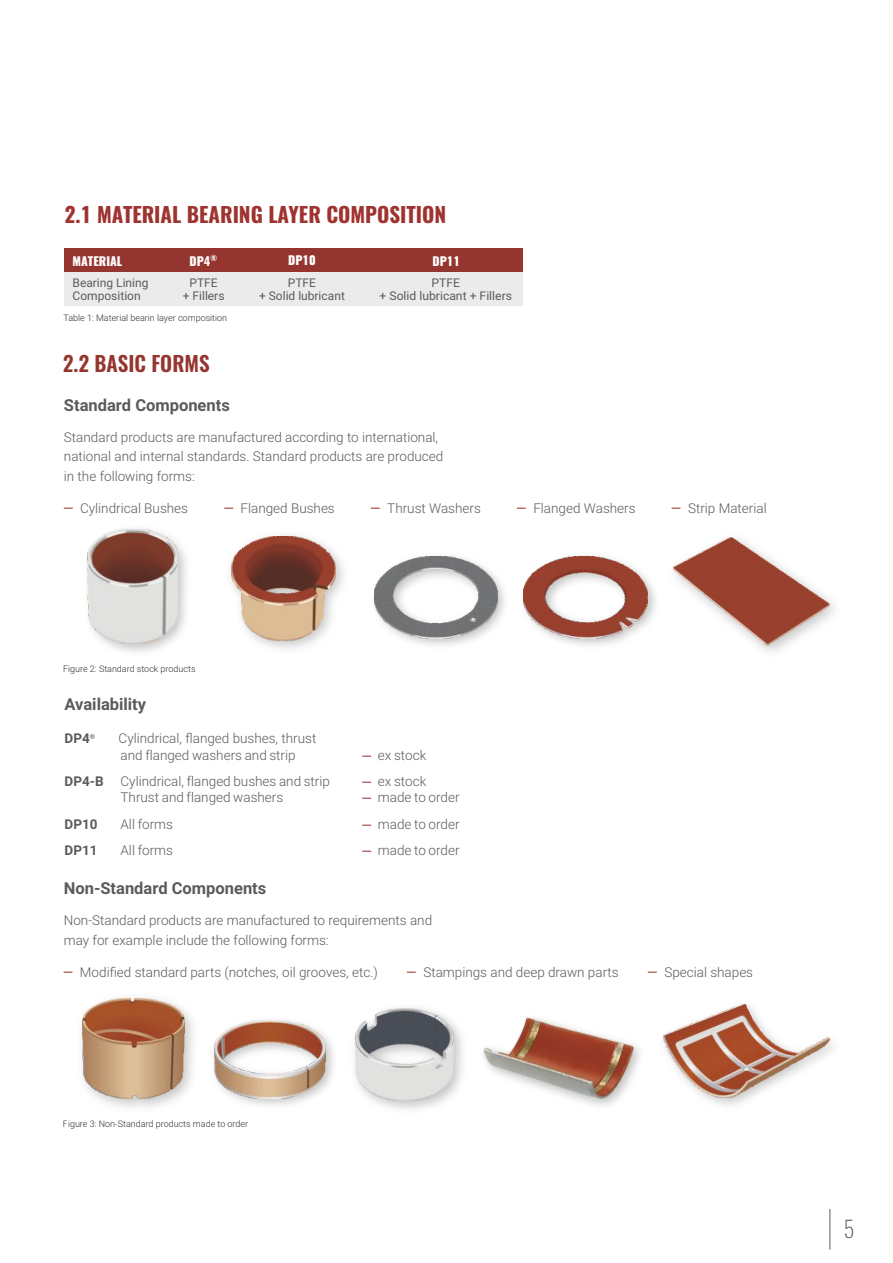
<style>
.page{position:relative;width:893px;height:1263px;background:#fff}
.page>*{position:absolute;margin:0;border:0;box-sizing:border-box;transform-origin:0 0}
.t1{font:200 22.5px "Oswald";color:#5c5b5b}
.t2{font:700 21px "Oswald";color:#9f3330}
.t3{font:600 21px "Oswald";color:#953530}
.t4{font:700 16.5px "Roboto";color:#5c5b5b}
.t5{font:300 13.5px/19.5px "Roboto";color:#5c5b5b}
.t6{font:700 13.5px "Roboto";color:#5c5b5b}
.t7{font:12px/12.9px "Roboto";color:#5c5b5b;text-align:center}
.t8{font:800 12px "Oswald";color:#fefefe}
.t9{font:300 9px "Roboto";color:#2e2e2d}
.t10{font:800 7.5px "Oswald";color:#fefefe}
.t11{font:700 6.75px "Roboto";color:#5c5b5b}
.s1{font-weight:400;color:#953530}
.s2{font-weight:400;color:#9f3330}
.s3{font-weight:700}
</style>
<div class="page">
<hr style="left:829px;top:1209px;width:1px;height:40px;background:#5c5b5b">
<div style="left:64px;top:272px;width:459px;height:34px;background:#ebebeb"></div>
<div style="left:64px;top:249px;width:459px;height:23px;background:#953530"></div>
<img style="left:88px;top:529px;width:90px;height:115px">
<img style="left:230px;top:535px;width:114px;height:114px">
<img style="left:231px;top:536px;width:104px;height:105px">
<img style="left:374px;top:579px;width:131px;height:67px">
<img style="left:375px;top:556px;width:122px;height:82px">
<img style="left:523px;top:581px;width:132px;height:65px">
<img style="left:524px;top:556px;width:124px;height:82px">
<img style="left:673px;top:537px;width:157px;height:109px">
<img style="left:704px;top:1042px;width:129px;height:64px">
<img style="left:663px;top:1004px;width:167px;height:93px">
<img style="left:81px;top:998px;width:112px;height:110px">
<img style="left:82px;top:999px;width:102px;height:100px">
<img style="left:213px;top:1020px;width:121px;height:85px">
<img style="left:214px;top:1021px;width:112px;height:77px">
<img style="left:355px;top:1009px;width:99px;height:92px">
<img style="left:483px;top:1045px;width:157px;height:61px">
<img style="left:484px;top:1017px;width:149px;height:81px">
<h2 class="t2" style="left:64px;top:200px;width:383px">2.1 MATERIAL BEARING LAYER COMPOSITION</h2>
<p class="t8" style="left:73px;top:252px;width:51px">MATERIAL</p>
<p class="t10" style="left:211px;top:253px;width:8px">®</p>
<p class="t8" style="left:190px;top:252px;width:22px">DP4</p>
<p class="t8" style="left:288px;top:252px;width:29px">DP10</p>
<p class="t8" style="left:433px;top:252px;width:29px">DP11</p>
<p class="t7" style="left:73px;top:277px;width:77px;text-align:left">Bearing Lining<br>Composition</p>
<p class="t7" style="left:183px;top:277px;width:43px">PTFE<br>+ Fillers</p>
<p class="t7" style="left:259px;top:277px;width:87px">PTFE<br>+ Solid lubricant</p>
<p class="t7" style="left:380px;top:277px;width:134px">PTFE<br>+ Solid lubricant + Fillers</p>
<p class="t9" style="left:64px;top:314px;width:165px">Table 1: Material bearin layer composition</p>
<h2 class="t3" style="left:63px;top:349px;width:148px">2.2 BASIC FORMS</h2>
<p class="t4" style="left:64px;top:393px;width:167px">Standard Components</p>
<p class="t5" style="left:64px;top:429px;width:381px">Standard products are manufactured according to international, national and internal standards. Standard products are produced in the following forms:</p>
<p class="t5" style="left:63px;top:500px;width:127px"><span class="s1">—</span> Cylindrical Bushes</p>
<p class="t5" style="left:223px;top:500px;width:113px"><span class="s1">—</span> Flanged Bushes</p>
<p class="t5" style="left:370px;top:500px;width:112px"><span class="s1">—</span> Thrust Washers</p>
<p class="t5" style="left:516px;top:500px;width:121px"><span class="s1">—</span> Flanged Washers</p>
<p class="t5" style="left:671px;top:500px;width:97px"><span class="s1">—</span> Strip Material</p>
<p class="t9" style="left:63px;top:665px;width:134px">Figure 2: Standard stock products</p>
<p class="t4" style="left:65px;top:692px;width:83px">Availability</p>
<p class="t11" style="left:90px;top:732px;width:7px">®</p>
<p class="t6" style="left:65px;top:729px;width:27px">DP4</p>
<p class="t5" style="left:119px;top:731px;width:199px;line-height:16.5px">Cylindrical, flanged bushes, thrust and flanged washers and strip</p>
<p class="t5" style="left:361px;top:746px;width:66px"><span class="s2">—</span> ex stock</p>
<p class="t5" style="left:65px;top:773px;width:267px"><span class="s3">DP4-B</span> Cylindrical, flanged bushes and strip</p>
<p class="t5" style="left:361px;top:773px;width:66px"><span class="s2">—</span> ex stock</p>
<p class="t5" style="left:121px;top:789px;width:164px">Thrust and flanged washers</p>
<p class="t5" style="left:361px;top:789px;width:100px"><span class="s2">—</span> made to order</p>
<p class="t6" style="left:65px;top:814px;width:34px">DP10</p>
<p class="t5" style="left:121px;top:815px;width:54px">All forms</p>
<p class="t5" style="left:361px;top:815px;width:100px"><span class="s2">—</span> made to order</p>
<p class="t6" style="left:65px;top:841px;width:34px">DP11</p>
<p class="t5" style="left:121px;top:842px;width:54px">All forms</p>
<p class="t5" style="left:361px;top:842px;width:100px"><span class="s2">—</span> made to order</p>
<p class="t4" style="left:64px;top:877px;width:204px">Non-Standard Components</p>
<p class="t5" style="left:64px;top:912px;width:370px">Non-Standard products are manufactured to requirements and may for example include the following forms:</p>
<p class="t5" style="left:63px;top:964px;width:317px"><span class="s1">—</span> Modified standard parts (notches, oil grooves, etc.)</p>
<p class="t5" style="left:406px;top:964px;width:214px"><span class="s1">—</span> Stampings and deep drawn parts</p>
<p class="t5" style="left:647px;top:964px;width:107px"><span class="s1">—</span> Special shapes</p>
<p class="t9" style="left:63px;top:1121px;width:187px">Figure 3: Non-Standard products made to order</p>
<h1 class="t1" style="left:844px;top:1213px;width:12px">5</h1>
</div>
